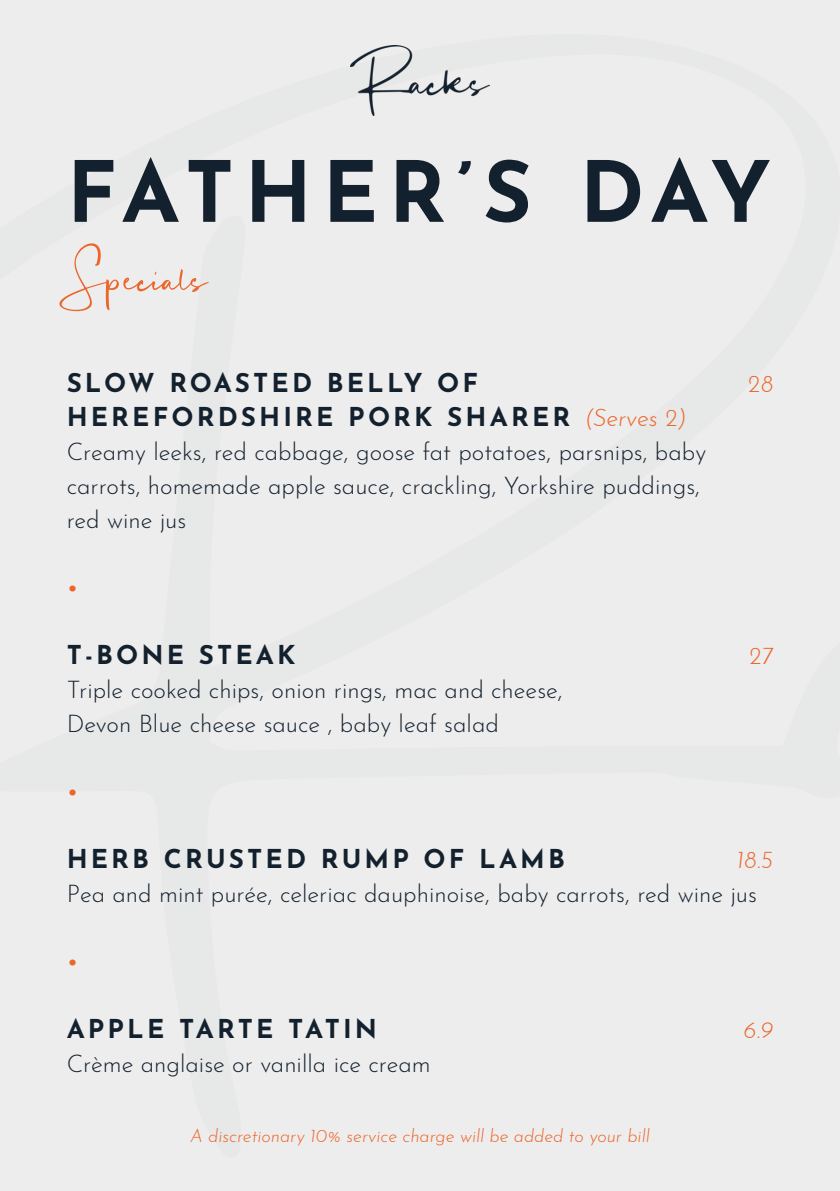
<style>
.page{position:relative;width:840px;height:1191px;background:#fff}
.page>*{position:absolute;margin:0;border:0;box-sizing:border-box;transform-origin:0 0}
.t1{font:700 84px "Josefin Sans";letter-spacing:.07em;color:#13212e}
.t2{font:60px "Mortdecai Demo";color:#ec652a}
.t3{font:700 26px "Josefin Sans";letter-spacing:.12em;color:#13212e}
.t4{font:300 24px/34px "Josefin Sans";color:#13212e}
.t5{font:italic 300 24px "Josefin Sans";color:#ec652a}
.t6{font:24px "Josefin Sans";color:#ec652a}
.t7{font:italic 300 18px "Josefin Sans";color:#ec652a}
.s1{font-weight:300;font-style:italic;font-size:24px;color:#ec652a}
</style>
<div class="page">
<div style="left:0;top:0;width:839px;height:1191px;background:#eeeded"></div>
<img style="left:350px;top:45px;width:139px;height:70px">
<h1 class="t1" style="left:67px;top:117px;width:705px">FATHER’S DAY</h1>
<h2 class="t2" style="left:67px;top:243px;width:142px">Specials</h2>
<p class="t3" style="left:67px;top:359px;width:413px">SLOW ROASTED BELLY OF</p>
<p class="t5" style="left:747px;top:364px;width:27px">28</p>
<p class="t3" style="left:67px;top:393px;width:620px">HEREFORDSHIRE PORK SHARER <span class="s1">(Serves 2)</span></p>
<p class="t4" style="left:67px;top:432px;width:640px">Creamy leeks, red cabbage, goose fat potatoes, parsnips, baby carrots, homemade apple sauce, crackling, Yorkshire puddings, red wine jus</p>
<p class="t6" style="left:67px;top:567px;width:13px">•</p>
<p class="t3" style="left:67px;top:631px;width:230px">T-BONE STEAK</p>
<p class="t5" style="left:748px;top:636px;width:26px">27</p>
<p class="t4" style="left:67px;top:670px;width:497px">Triple cooked chips, onion rings, mac and cheese,<br>Devon Blue cheese sauce , baby leaf salad</p>
<p class="t6" style="left:67px;top:771px;width:13px">•</p>
<p class="t3" style="left:67px;top:835px;width:499px">HERB CRUSTED RUMP OF LAMB</p>
<p class="t5" style="left:735px;top:840px;width:39px">18.5</p>
<p class="t4" style="left:67px;top:874px;width:691px">Pea and mint purée, celeriac dauphinoise, baby carrots, red wine jus</p>
<p class="t6" style="left:67px;top:941px;width:13px">•</p>
<p class="t3" style="left:67px;top:1005px;width:312px">APPLE TARTE TATIN</p>
<p class="t5" style="left:743px;top:1010px;width:31px">6.9</p>
<p class="t4" style="left:67px;top:1044px;width:365px">Crème anglaise or vanilla ice cream</p>
<p class="t7" style="left:190px;top:1120px;width:461px">A discretionary 10% service charge will be added to your bill</p>
</div>
